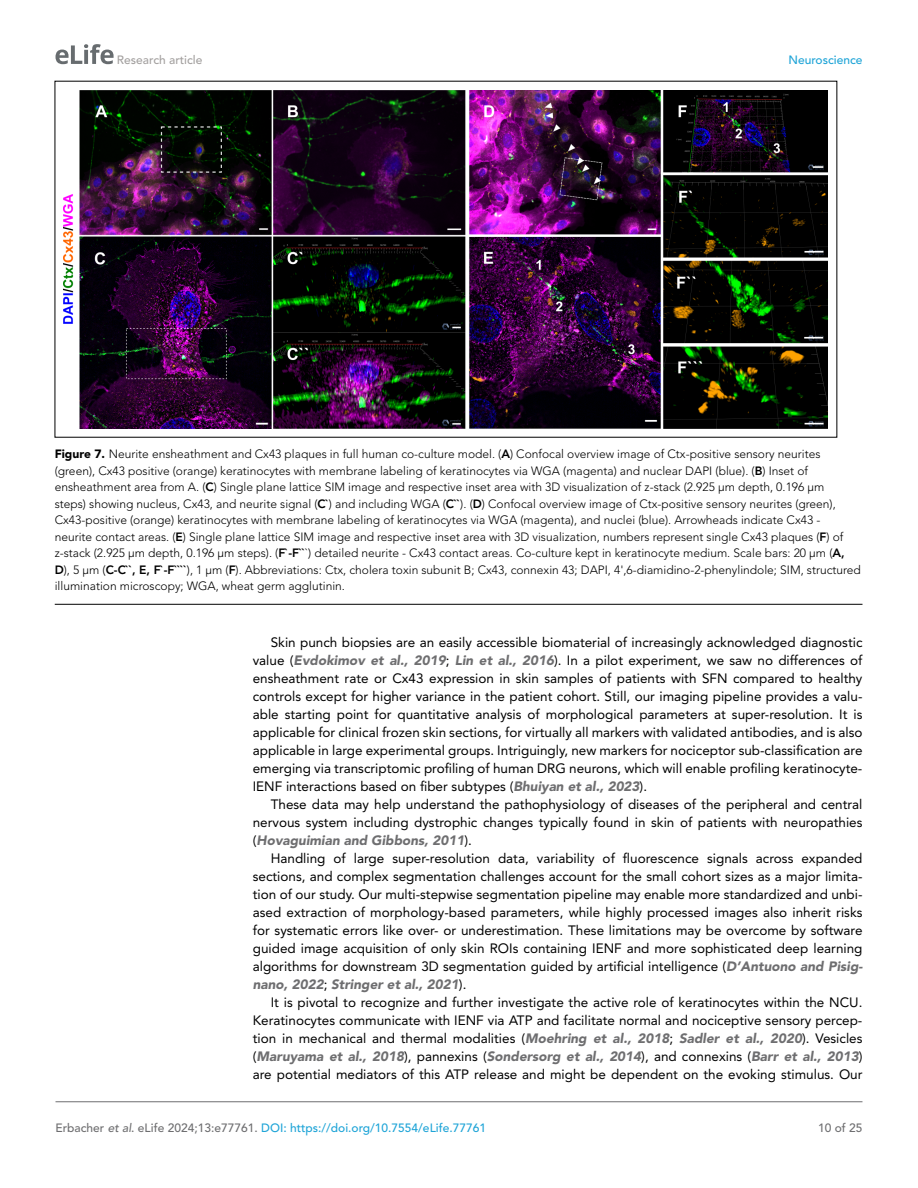
<style>
.page{position:relative;width:918px;height:1188px;background:#fff}
.page>*{position:absolute;margin:0;border:0;box-sizing:border-box;transform-origin:0 0}
.t1{font:13.5px/18px "Avenir LT Std";color:#000;text-align:justify}
.t2{font:300 12px/16.5px "Avenir LT Std";color:#000}
.t3{font:500 12px "Avenir LT Std";color:#1ea4d7}
.t4{font:500 12px "Avenir LT Std";color:#a3a09f}
.t5{font:500 12px "Avenir LT Std";color:#6e6e70}
.s1{font-weight:900}
.s2{font-weight:800}
.s3{font-weight:900;font-style:italic;color:#6e6e70}
.s4{color:#6e6e70}
.s5{font-style:italic;color:#6e6e70}
</style>
<div class="page">
<svg style="left:56px;top:44px;width:58px;height:20px"></svg>
<hr style="left:56px;top:1101px;width:806px;height:1px;background:#6e6e70">
<hr style="left:55px;top:604px;width:807px;height:1px;background:#000">
<img style="left:64px;top:90px;width:764px;height:338px">
<p class="t4" style="left:117px;top:53px;width:87px">Research article</p>
<p class="t3" style="left:788px;top:53px;width:76px">Neuroscience</p>
<p class="t2" style="left:55px;top:446px;width:808px"><span class="s1">Figure 7.</span> Neurite ensheathment and Cx43 plaques in full human co-culture model. (<span class="s2">A</span>) Confocal overview image of Ctx-positive sensory neurites (green), Cx43 positive (orange) keratinocytes with membrane labeling of keratinocytes via WGA (magenta) and nuclear DAPI (blue). (<span class="s2">B</span>) Inset of ensheathment area from A. (<span class="s2">C</span>) Single plane lattice SIM image and respective inset area with 3D visualization of z-stack (2.925 µm depth, 0.196 µm<br>steps) showing nucleus, Cx43, and neurite signal (<span class="s2">C`</span>) and including WGA (<span class="s2">C``</span>). (<span class="s2">D</span>) Confocal overview image of Ctx-positive sensory neurites (green), Cx43-positive (orange) keratinocytes with membrane labeling of keratinocytes via WGA (magenta), and nuclei (blue). Arrowheads indicate Cx43 - neurite contact areas. (<span class="s2">E</span>) Single plane lattice SIM image and respective inset area with 3D visualization, numbers represent single Cx43 plaques (<span class="s2">F</span>) of z-stack (2.925 µm depth, 0.196 µm steps). (<span class="s2">F`-F``</span>`) detailed neurite - Cx43 contact areas. Co-culture kept in keratinocyte medium. Scale bars: 20 µm (<span class="s2">A, D</span>), 5 µm (<span class="s2">C-C``, E, F`-F````</span>), 1 µm (<span class="s2">F</span>). Abbreviations: Ctx, cholera toxin subunit B; Cx43, connexin 43; DAPI, 4',6-diamidino-2-phenylindole; SIM, structured illumination microscopy; WGA, wheat germ agglutinin.</p>
<p class="t1" style="left:253px;top:634px;width:611px;text-indent:18px">Skin punch biopsies are an easily accessible biomaterial of increasingly acknowledged diagnostic value (<span class="s3">Evdokimov et al., 2019</span>; <span class="s3">Lin et al., 2016</span>). In a pilot experiment, we saw no differences of ensheathment rate or Cx43 expression in skin samples of patients with SFN compared to healthy controls except for higher variance in the patient cohort. Still, our imaging pipeline provides a valu&shy;able starting point for quantitative analysis of morphological parameters at super-resolution. It is applicable for clinical frozen skin sections, for virtually all markers with validated antibodies, and is also applicable in large experimental groups. Intriguingly, new markers for nociceptor sub-classification are emerging via transcriptomic profiling of human DRG neurons, which will enable profiling keratinocyte-IENF interactions based on fiber subtypes (<span class="s3">Bhuiyan et al., 2023</span>).</p>
<p class="t1" style="left:253px;top:796px;width:611px;text-indent:18px">These data may help understand the pathophysiology of diseases of the peripheral and central nervous system including dystrophic changes typically found in skin of patients with neuropathies (<span class="s3">Hovaguimian and Gibbons, 2011</span>).</p>
<p class="t1" style="left:253px;top:850px;width:611px;text-indent:18px">Handling of large super-resolution data, variability of fluorescence signals across expanded sections, and complex segmentation challenges account for the small cohort sizes as a major limita&shy;tion of our study. Our multi-stepwise segmentation pipeline may enable more standardized and unbi&shy;ased extraction of morphology-based parameters, while highly processed images also inherit risks for systematic errors like over- or underestimation. These limitations may be overcome by software guided image acquisition of only skin ROIs containing IENF and more sophisticated deep learning algorithms for downstream 3D segmentation guided by artificial intelligence (<span class="s3">D’Antuono and Pisig&shy;nano, 2022</span>; <span class="s3">Stringer et al., 2021</span>).</p>
<p class="t1" style="left:253px;top:994px;width:611px;text-indent:18px">It is pivotal to recognize and further investigate the active role of keratinocytes within the NCU.<br>Keratinocytes communicate with IENF via ATP and facilitate normal and nociceptive sensory percep&shy;tion in mechanical and thermal modalities (<span class="s3">Moehring et al., 2018</span>; <span class="s3">Sadler et al., 2020</span>). Vesicles (<span class="s3">Maruyama et al., 2018</span>), pannexins (<span class="s3">Sondersorg et al., 2014</span>), and connexins (<span class="s3">Barr et al., 2013</span>) are potential mediators of this ATP release and might be dependent on the evoking stimulus. Our</p>
<p class="t3" style="left:56px;top:1121px;width:432px"><span class="s4">Erbacher</span> <span class="s5">et al</span><span class="s4">. eLife 2024;13:e77761.</span> DOI: https://doi.org/10.7554/eLife.77761</p>
<p class="t5" style="left:818px;top:1121px;width:46px">10 of 25</p>
</div>
